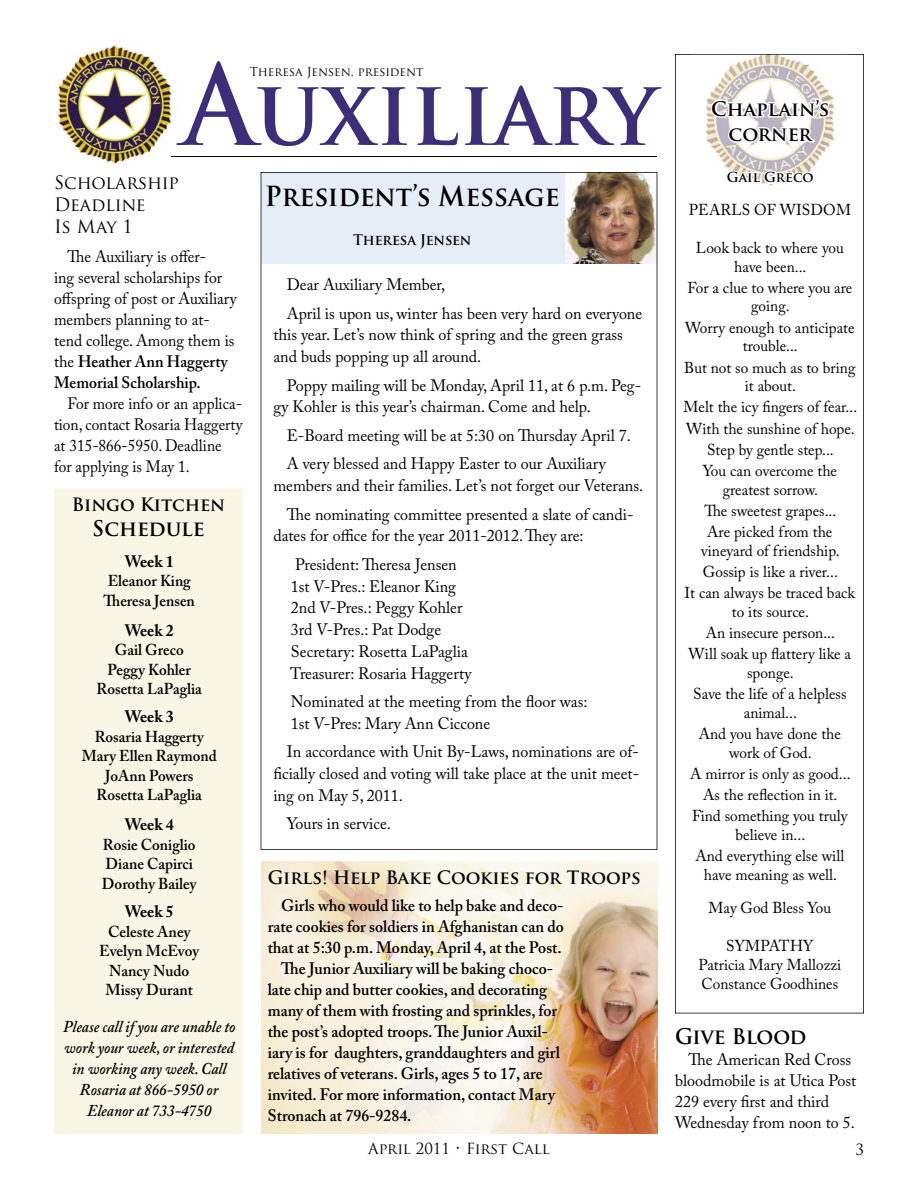
<style>
.page{position:relative;width:918px;height:1188px;background:#fff}
.page>*{position:absolute;margin:0;border:0;box-sizing:border-box;transform-origin:0 0}
.t1{font:700 90px "Trajan Pro";color:#3c2e79;scale:.96 1}
.t2{font:700 27px "Trajan Pro";color:#000;scale:.96 1}
.t3{font:700 21px "Trajan Pro";letter-spacing:-.02em;color:#000}
.t4{font:700 21px "Trajan Pro";color:#000}
.t5{font:700 19.5px/25.2px "Trajan Pro";color:#000;text-align:center}
.t6{font:700 18px "Trajan Pro";color:#000}
.t7{font:18px/21.6px "Trajan Pro";letter-spacing:-.01em;color:#000}
.t8{font:16.5px/21.8px "Adobe Caslon Pro";color:#000}
.t9{font:600 16.5px "Adobe Caslon Pro";color:#000;scale:.96 1}
.t10{font:16.5px/21px "Adobe Caslon Pro";color:#000;scale:.95 1}
.t11{font:italic 600 16.5px/21px "Adobe Caslon Pro";color:#000;text-align:center;scale:.92 1}
.t12{font:16.5px/21px "Adobe Caslon Pro";color:#000;scale:.93 1}
.t13{font:700 16.5px "Adobe Caslon Pro";color:#000;scale:.96 1}
.t14{font:15.75px/21px "Adobe Caslon Pro";color:#000;text-align:center}
.t15{font:600 15.75px/19.5px "Adobe Caslon Pro";color:#000;scale:.96 1}
.t16{font:600 15.75px/19.5px "Adobe Caslon Pro";color:#000;text-align:center}
.t17{font:15px "Trajan Pro";color:#000}
.t18{font:700 14.25px "Trajan Pro";color:#000}
.t19{font:700 13.5px "Trajan Pro";color:#000}
.t20{font:12px "Trajan Pro";color:#000}
.s1{font-size:108px}
.s2{font-weight:600}
</style>
<div class="page">
<svg style="left:675px;top:54px;width:189px;height:959px"></svg>
<img style="left:262px;top:862px;width:395px;height:272px">
<img style="left:57px;top:45px;width:115px;height:120px">
<hr style="left:171px;top:156px;width:486px;height:1px;background:#000">
<img style="left:694px;top:54px;width:152px;height:136px">
<svg style="left:708px;top:54px;width:124px;height:294px"></svg>
<svg style="left:261px;top:172px;width:396px;height:678px"></svg>
<div style="left:54px;top:489px;width:189px;height:645px;background:#faf6e5"></div>
<h1 class="t1" style="left:183px;top:56px;width:495px"><span class="s1">A</span>uxiliary</h1>
<p class="t20" style="left:250px;top:64px;width:175px">Theresa Jensen, president</p>
<p class="t7" style="left:54px;top:172px;width:126px">Scholarship<br>Deadline<br>Is May 1</p>
<p class="t10" style="left:54px;top:246px;width:194px;text-indent:14px">The Auxiliary is offer-<br>ing several scholarships for offspring of post or Auxiliary members planning to at&shy;tend college. Among them is the <span class="s2">Heather Ann Haggerty<br>Memorial Scholarship.</span></p>
<p class="t12" style="left:54px;top:393px;width:204px;text-indent:14px">For more info or an applica&shy;tion, contact Rosaria Haggerty at 315-866-5950. Deadline for applying is May 1.</p>
<p class="t6" style="left:72px;top:493px;width:155px">Bingo Kitchen</p>
<p class="t4" style="left:92px;top:515px;width:114px">Schedule</p>
<p class="t13" style="left:125px;top:551px;width:53px">Week 1</p>
<p class="t15" style="left:104px;top:571px;width:97px">Eleanor King<br>Theresa Jensen</p>
<p class="t13" style="left:125px;top:620px;width:53px">Week 2</p>
<p class="t15" style="left:97px;top:640px;width:111px;text-align:center">Gail Greco<br>Peggy Kohler<br>Rosetta LaPaglia</p>
<p class="t13" style="left:125px;top:707px;width:53px">Week 3</p>
<p class="t15" style="left:82px;top:727px;width:142px;text-align:center">Rosaria Haggerty<br>Mary Ellen Raymond<br>JoAnn Powers<br>Rosetta LaPaglia</p>
<p class="t13" style="left:125px;top:815px;width:53px">Week 4</p>
<p class="t15" style="left:102px;top:835px;width:100px">Rosie Coniglio<br>Diane Capirci<br>Dorothy Bailey</p>
<p class="t13" style="left:125px;top:902px;width:53px">Week 5</p>
<p class="t16" style="left:99px;top:921px;width:101px">Celeste Aney<br>Evelyn McEvoy<br>Nancy Nudo<br>Missy Durant</p>
<p class="t11" style="left:63px;top:1016px;width:189px">Please call if you are unable to work your week, or interested in working any week. Call<br>Rosaria at 866-5950 or<br>Eleanor at 733-4750</p>
<h2 class="t2" style="left:265px;top:180px;width:309px">President’s Message</h2>
<p class="t18" style="left:353px;top:231px;width:120px">Theresa Jensen</p>
<p class="t8" style="left:287px;top:270px;width:357px;line-height:28.5px">Dear Auxiliary Member,<br>April is upon us, winter has been very hard on everyone</p>
<p class="t8" style="left:273px;top:324px;width:351px">this year. Let’s now think of spring and the green grass and buds popping up all around.</p>
<p class="t8" style="left:273px;top:374px;width:369px;text-indent:14px">Poppy mailing will be Monday, April 11, at 6 p.m. Peg&shy;gy Kohler is this year’s chairman. Come and help.</p>
<p class="t8" style="left:287px;top:421px;width:346px;line-height:28.5px">E-Board meeting will be at 5:30 on Thursday April 7.<br>A very blessed and Happy Easter to our Auxiliary</p>
<p class="t8" style="left:273px;top:471px;width:371px;line-height:28.5px;text-align:center">members and their families. Let’s not forget our Veterans.<br>The nominating committee presented a slate of candi-</p>
<p class="t8" style="left:295px;top:521px;width:290px;line-height:28.5px;text-indent:-22px">dates for office for the year 2011-2012. They are:<br>President: Theresa Jensen</p>
<p class="t8" style="left:290px;top:575px;width:183px">1st V-Pres.: Eleanor King<br>2nd V-Pres.: Peggy Kohler<br>3rd V-Pres.: Pat Dodge<br>Secretary: Rosetta LaPaglia<br>Treasurer: Rosaria Haggerty</p>
<p class="t8" style="left:291px;top:690px;width:298px">Nominated at the meeting from the floor was:<br>1st V-Pres: Mary Ann Ciccone</p>
<p class="t8" style="left:273px;top:741px;width:367px;text-align:justify;text-indent:14px">In accordance with Unit By-Laws, nominations are of&shy;ficially closed and voting will take place at the unit meet&shy;ing on May 5, 2011.</p>
<p class="t8" style="left:287px;top:813px;width:105px">Yours in service.</p>
<p class="t6" style="left:268px;top:867px;width:375px">Girls! Help Bake Cookies for Troops</p>
<p class="t9" style="left:281px;top:895px;width:296px">Girls who would like to help bake and deco-</p>
<p class="t9" style="left:268px;top:916px;width:310px">rate cookies for soldiers in Afghanistan can do</p>
<p class="t9" style="left:268px;top:937px;width:308px">that at 5:30 p.m. Monday, April 4, at the Post.</p>
<p class="t9" style="left:281px;top:958px;width:285px">The Junior Auxiliary will be baking choco-</p>
<p class="t9" style="left:268px;top:979px;width:293px">late chip and butter cookies, and decorating</p>
<p class="t9" style="left:268px;top:1000px;width:303px">many of them with frosting and sprinkles, for</p>
<p class="t9" style="left:268px;top:1021px;width:293px">the post’s adopted troops. The Junior Auxil-</p>
<p class="t9" style="left:268px;top:1042px;width:306px">iary is for daughters, granddaughters and girl</p>
<p class="t9" style="left:268px;top:1063px;width:288px">relatives of veterans. Girls, ages 5 to 17, are</p>
<p class="t9" style="left:268px;top:1084px;width:301px">invited. For more information, contact Mary</p>
<p class="t9" style="left:268px;top:1105px;width:151px">Stronach at 796-9284.</p>
<p class="t5" style="left:711px;top:96px;width:120px">Chaplain’s corner</p>
<p class="t19" style="left:727px;top:169px;width:88px">Gail Greco</p>
<p class="t14" style="left:689px;top:199px;width:164px">PEARLS OF WISDOM</p>
<p class="t14" style="left:696px;top:238px;width:149px;line-height:18.9px">Look back to where you have been...</p>
<p class="t14" style="left:687px;top:278px;width:167px;line-height:18.9px">For a clue to where you are going.</p>
<p class="t14" style="left:685px;top:318px;width:171px;line-height:18.9px">Worry enough to anticipate trouble...</p>
<p class="t14" style="left:684px;top:358px;width:173px;line-height:18.9px">But not so much as to bring it about.</p>
<p class="t14" style="left:684px;top:397px;width:175px">Melt the icy fingers of fear...<br>With the sunshine of hope.<br>Step by gentle step...<br>You can overcome the</p>
<p class="t14" style="left:704px;top:479px;width:133px">greatest sorrow.<br>The sweetest grapes...<br>Are picked from the</p>
<p class="t14" style="left:685px;top:540px;width:172px">vineyard of friendship.<br>Gossip is like a river...<br>It can always be traced back</p>
<p class="t14" style="left:689px;top:601px;width:164px">to its source.<br>An insecure person...<br>Will soak up flattery like a</p>
<p class="t14" style="left:693px;top:662px;width:155px">sponge.<br>Save the life of a helpless</p>
<p class="t14" style="left:699px;top:702px;width:144px">animal...<br>And you have done the</p>
<p class="t14" style="left:690px;top:742px;width:162px">work of God.<br>A mirror is only as good...<br>As the reflection in it.<br>Find something you truly</p>
<p class="t14" style="left:695px;top:824px;width:150px">believe in...<br>And everything else will</p>
<p class="t14" style="left:704px;top:857px;width:135px;line-height:33.6px">have meaning as well.<br>May God Bless You</p>
<p class="t14" style="left:699px;top:936px;width:144px;line-height:18.9px">SYMPATHY<br>Patricia Mary Mallozzi<br>Constance Goodhines</p>
<p class="t3" style="left:675px;top:1023px;width:133px">Give Blood</p>
<p class="t8" style="left:675px;top:1049px;width:183px;line-height:21px;text-indent:14px">The American Red Cross bloodmobile is at Utica Post<br>229 every first and third<br>Wednesday from noon to 5.</p>
<p class="t17" style="left:368px;top:1139px;width:183px">April 2011 • First Call</p>
<p class="t17" style="left:855px;top:1140px;width:10px">3</p>
</div>
